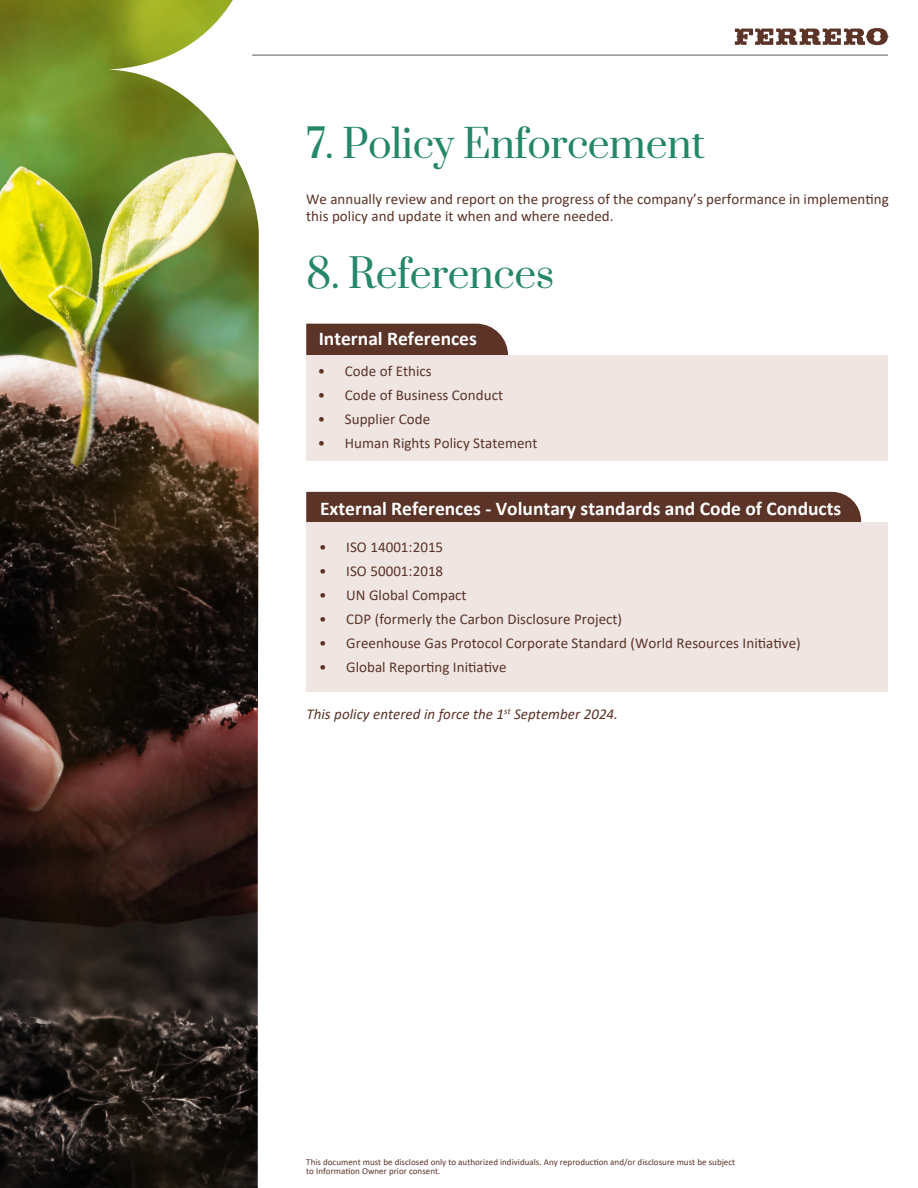
<style>
.page{position:relative;width:918px;height:1188px;background:#fff}
.page>*{position:absolute;margin:0;border:0;box-sizing:border-box;transform-origin:0 0}
.t1{font:39px "Prata";letter-spacing:-.015em;color:#248769}
.t2{font:700 19.5px "Calibri";color:#fff}
.t3{font:15px/16.5px "Calibri";letter-spacing:.005em;color:#5b3327}
.t4{font:italic 15px "Calibri";letter-spacing:.005em;color:#5b3327}
.t5{font:9px/9px "Calibri";letter-spacing:.005em;color:#5b3327}
</style>
<div class="page">
<div style="left:306px;top:492px;width:555px;height:30px;background:#5b3327"></div>
<div style="left:306px;top:522px;width:582px;height:170px;background:#efe6e4"></div>
<div style="left:306px;top:324px;width:202px;height:31px;background:#5b3327"></div>
<div style="left:306px;top:355px;width:582px;height:106px;background:#efe6e4"></div>
<svg style="left:735px;top:28px;width:154px;height:17px"></svg>
<hr style="left:252px;top:55px;width:636px;height:1px;background:#58595b">
<img style="left:0;top:0;width:259px;height:1188px">
<h1 class="t1" style="left:306px;top:111px;width:400px">7. Policy Enforcement</h1>
<p class="t3" style="left:306px;top:190px;width:584px">We annually review and report on the progress of the company’s performance in implementing this policy and update it when and where needed.</p>
<h1 class="t1" style="left:306px;top:241px;width:250px">8. References</h1>
<h2 class="t2" style="left:319px;top:325px;width:160px">Internal References</h2>
<p class="t3" style="left:318px;top:363px;width:115px">• Code of Ethics</p>
<p class="t3" style="left:318px;top:387px;width:187px">• Code of Business Conduct</p>
<p class="t3" style="left:318px;top:411px;width:114px">• Supplier Code</p>
<p class="t3" style="left:318px;top:435px;width:221px">• Human Rights Policy Statement</p>
<h2 class="t2" style="left:320px;top:494px;width:523px">External References - Voluntary standards and Code of Conducts</h2>
<p class="t3" style="left:319px;top:538px;width:126px">• ISO 14001:2015</p>
<p class="t3" style="left:319px;top:562px;width:126px">• ISO 50001:2018</p>
<p class="t3" style="left:319px;top:586px;width:149px">• UN Global Compact</p>
<p class="t3" style="left:319px;top:610px;width:304px">• CDP (formerly the Carbon Disclosure Project)</p>
<p class="t3" style="left:319px;top:634px;width:483px">• Greenhouse Gas Protocol Corporate Standard (World Resources Initiative)</p>
<p class="t3" style="left:319px;top:658px;width:189px">• Global Reporting Initiative</p>
<p class="t4" style="left:306px;top:704px;width:313px">This policy entered in force the 1<sup>st</sup> September 2024.</p>
<p class="t5" style="left:306px;top:1157px;width:431px">This document must be disclosed only to authorized individuals. Any reproduction and/or disclosure must be subject to Information Owner prior consent.</p>
</div>
